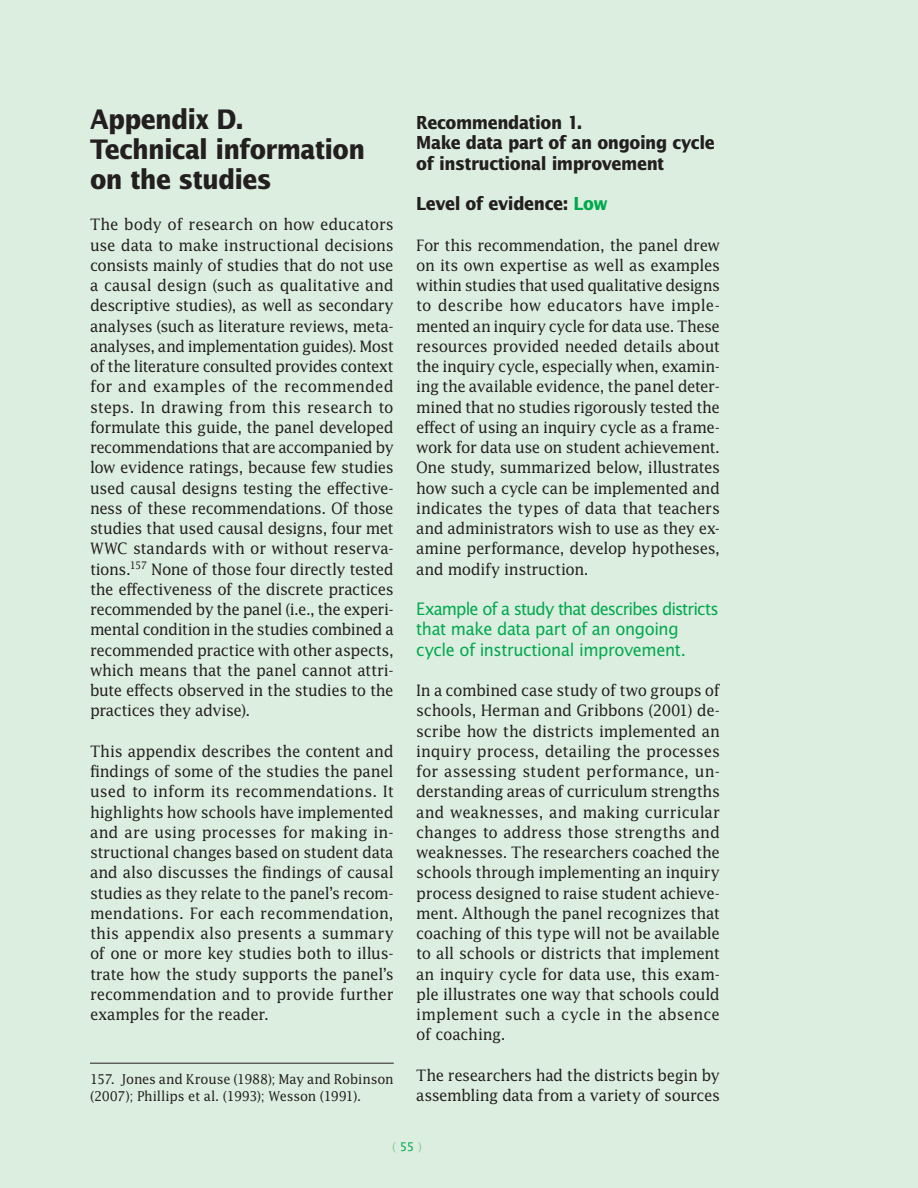
<style>
.page{position:relative;width:918px;height:1188px;background:#dceedf}
.page>*{position:absolute;margin:0;border:0;box-sizing:border-box;transform-origin:0 0}
.t1{font:700 27px/30px "Lucida Sans Std";letter-spacing:-.03em;color:#231f20;scale:.9 1}
.t2{font:700 18px/20.2px "Lucida Sans Std";letter-spacing:-.025em;color:#231f20;scale:.9 1}
._03_recommendation{font:17.25px/20.2px "Lucida Sans Std";letter-spacing:-.03em;color:#00a94e;scale:.95 1}
._06_body{font:15.75px/20.2px "Lucida Std";letter-spacing:-.02em;color:#231f20;text-align:justify;scale:.95 1}
.footnotes{font:13.5px/16.5px "Lucida Std";letter-spacing:-.015em;color:#231f20;scale:.95 1}
.t3{font:12px "Lucida Sans Std";color:#88cc9c}
.s1{color:#00a94e}
</style>
<div class="page">
<hr style="left:90px;top:1063px;width:304px;height:1px;background:#231f20">
<h1 class="t1" style="left:90px;top:105px;width:307px">Appendix D.<br>Technical information on the studies</h1>
<p class="_06_body" style="left:90px;top:214px;width:321px">The body of research on how educators use data to make instructional decisions consists mainly of studies that do not use a causal design (such as qualitative and descriptive studies), as well as secondary analyses (such as literature reviews, meta&shy;analyses, and implementation guides). Most of the literature consulted provides context for and examples of the recommended steps. In drawing from this research to formulate this guide, the panel developed recommendations that are accompanied by low evidence ratings, because few studies used causal designs testing the effective&shy;ness of these recommendations. Of those studies that used causal designs, four met WWC standards with or without reserva&shy;tions.<sup>157</sup> None of those four directly tested the effectiveness of the discrete practices recommended by the panel (i.e., the experi&shy;mental condition in the studies combined a recommended practice with other aspects, which means that the panel cannot attri&shy;bute effects observed in the studies to the practices they advise).</p>
<p class="_06_body" style="left:90px;top:741px;width:321px">This appendix describes the content and findings of some of the studies the panel used to inform its recommendations. It highlights how schools have implemented and are using processes for making in&shy;structional changes based on student data and also discusses the findings of causal studies as they relate to the panel’s recom&shy;mendations. For each recommendation, this appendix also presents a summary of one or more key studies both to illus&shy;trate how the study supports the panel’s recommendation and to provide further examples for the reader.</p>
<p class="footnotes" style="left:90px;top:1071px;width:321px">157. Jones and Krouse (1988); May and Robinson (2007); Phillips et al. (1993); Wesson (1991).</p>
<h2 class="t2" style="left:416px;top:113px;width:333px">Recommendation 1.<br>Make data part of an ongoing cycle of instructional improvement</h2>
<h3 class="t2" style="left:416px;top:194px;width:214px">Level of evidence: <span class="s1">Low</span></h3>
<p class="_06_body" style="left:416px;top:234px;width:321px">For this recommendation, the panel drew on its own expertise as well as examples within studies that used qualitative designs to describe how educators have imple&shy;mented an inquiry cycle for data use. These resources provided needed details about the inquiry cycle, especially when, examin&shy;ing the available evidence, the panel deter&shy;mined that no studies rigorously tested the effect of using an inquiry cycle as a frame&shy;work for data use on student achievement.<br>One study, summarized below, illustrates how such a cycle can be implemented and indicates the types of data that teachers and administrators wish to use as they ex&shy;amine performance, develop hypotheses, and modify instruction.</p>
<p class="_03_recommendation" style="left:416px;top:599px;width:320px">Example of a study that describes districts that make data part of an ongoing cycle of instructional improvement.</p>
<p class="_06_body" style="left:416px;top:680px;width:321px">In a combined case study of two groups of schools, Herman and Gribbons (2001) de&shy;scribe how the districts implemented an inquiry process, detailing the processes for assessing student performance, un&shy;derstanding areas of curriculum strengths and weaknesses, and making curricular changes to address those strengths and weaknesses. The researchers coached the schools through implementing an inquiry process designed to raise student achieve&shy;ment. Although the panel recognizes that coaching of this type will not be available to all schools or districts that implement an inquiry cycle for data use, this exam&shy;ple illustrates one way that schools could implement such a cycle in the absence of coaching.</p>
<p class="_06_body" style="left:416px;top:1065px;width:321px">The researchers had the districts begin by assembling data from a variety of sources</p>
<p class="t3" style="left:392px;top:1139px;width:31px">( <span class="s1">55</span> )</p>
</div>
